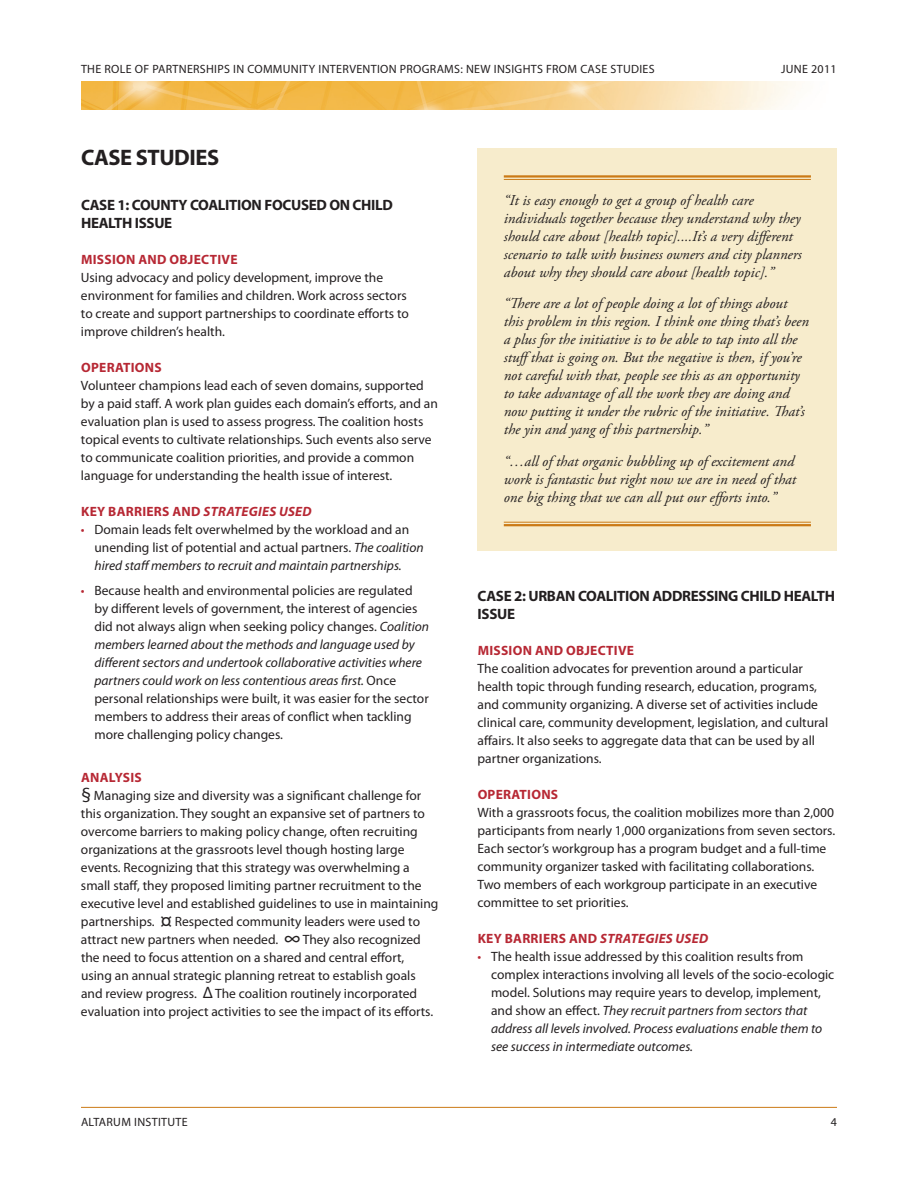
<style>
.page{position:relative;width:918px;height:1188px;background:#fff}
.page>*{position:absolute;margin:0;border:0;box-sizing:border-box;transform-origin:0 0}
.t1{font:700 22.5px "Myriad Pro";letter-spacing:-.02em;color:#231f20}
.t2{font:italic 15px/18px "Adobe Garamond Pro";color:#231f20}
.t3{font:700 15px/18px "Myriad Pro";letter-spacing:-.02em;color:#231f20}
.t4{font:13.5px/18px "Myriad Pro";color:#231f20}
.t5{font:700 13.5px "Myriad Pro";letter-spacing:.02em;color:#b72834}
.t6{font:12px "Myriad Pro";letter-spacing:.025em;color:#231f20}
.s1{font-style:italic}
.s2{color:#b72834}
.s3{font-weight:700;color:#b72834}
.s4{font-size:19.5px}
.s5{font-size:22.5px}
.s6{font-size:16.5px}
</style>
<div class="page">
<img style="left:81px;top:81px;width:715px;height:29px">
<hr style="left:81px;top:1107px;width:756px;height:1px;background:#cb7a16">
<div style="left:478px;top:148px;width:359px;height:403px;background:#f7eccc"></div>
<hr style="left:504px;top:175px;width:307px;height:3px;background:#cb7a16">
<hr style="left:504px;top:179px;width:307px;height:1px;background:#cb7a16">
<hr style="left:504px;top:522px;width:307px;height:1px;background:#cb7a16">
<hr style="left:504px;top:524px;width:307px;height:2px;background:#cb7a16">
<p class="t6" style="left:81px;top:62px;width:575px">THE ROLE OF PARTNERSHIPS IN COMMUNITY INTERVENTION PROGRAMS: NEW INSIGHTS FROM CASE STUDIES</p>
<p class="t6" style="left:781px;top:62px;width:57px">JUNE 2011</p>
<h1 class="t1" style="left:81px;top:143px;width:140px">CASE STUDIES</h1>
<p class="t3" style="left:81px;top:196px;width:70px">CASE 1: COUN</p>
<p class="t3" style="left:81px;top:196px;width:312px;text-indent:90px">TY COALITION FOCUSED ON CHILD<br>HEALTH ISSUE</p>
<p class="t5" style="left:81px;top:251px;width:158px">MISSION AND OBJECTIVE</p>
<p class="t4" style="left:81px;top:269px;width:329px">Using advocacy and policy development, improve the environment for families and children. Work across sectors to create and support partnerships to coordinate efforts to improve children’s health.</p>
<p class="t5" style="left:81px;top:359px;width:82px">OPERATIONS</p>
<p class="t4" style="left:81px;top:377px;width:358px">Volunteer champions lead each of seven domains, supported by a paid staff. A work plan guides each domain’s efforts, and an evaluation plan is used to assess progress. The coalition hosts topical events to cultivate relationships. Such events also serve to communicate coalition priorities, and provide a common language for understanding the health issue of interest.</p>
<p class="t5" style="left:81px;top:503px;width:232px">KEY BARRIERS AND <span class="s1">STRATEGIES USED</span></p>
<p class="t4" style="left:94px;top:521px;width:331px;text-indent:-14px"><span class="s2">•</span> Domain leads felt overwhelmed by the workload and an unending list of potential and actual partners. <span class="s1">The coalition hired staff members to recruit and maintain partnerships.</span></p>
<p class="t4" style="left:94px;top:581px;width:336px;text-indent:-14px"><span class="s2">•</span> Because health and environmental policies are regulated by different levels of government, the interest of agencies did not always align when seeking policy changes. <span class="s1">Coalition members learned about the methods and language used by different sectors and undertook collaborative activities where partners could work on less contentious areas first.</span> Once personal relationships were built, it was easier for the sector members to address their areas of conflict when tackling more challenging policy changes.</p>
<p class="t4" style="left:81px;top:768px;width:359px"><span class="s3">ANALYSIS<br></span><span class="s4">§</span> Managing size and diversity was a significant challenge for this organization. They sought an expansive set of partners to overcome barriers to making policy change, often recruiting organizations at the grassroots level though hosting large events. Recognizing that this strategy was overwhelming a small staff, they proposed limiting partner recruitment to the executive level and established guidelines to use in maintaining partnerships. <span class="s5">¤</span> Respected community leaders were used to attract new partners when needed. <span class="s5">∞</span> They also recognized the need to focus attention on a shared and central effort, using an annual strategic planning retreat to establish goals and review progress. <span class="s6">Δ</span> The coalition routinely incorporated evaluation into project activities to see the impact of its efforts.</p>
<p class="t2" style="left:504px;top:191px;width:300px">“It is easy enough to get a group of health care individuals together because they understand why they should care about [health topic]....It’s a very different scenario to talk with business owners and city planners about why they should care about [health topic].”</p>
<p class="t2" style="left:504px;top:295px;width:307px">“There are a lot of people doing a lot of things about this problem in this region. I think one thing that’s been a plus for the initiative is to be able to tap into all the stuffthat is going on. But the negative is then, if you’re not careful with that, people see this as an opportunity to take advantage of all the work they are doing and now putting it under the rubric of the initiative. That’s the yin and yang of this partnership.”</p>
<p class="t2" style="left:504px;top:452px;width:294px">“…all of that organic bubbling up of excitement and work is fantastic but right now we are in need of that one big thing that we can all put our efforts into.”</p>
<p class="t3" style="left:478px;top:586px;width:359px">CASE 2: URBAN COALITION ADDRESSING CHILD HEALTH<br>ISSUE</p>
<p class="t5" style="left:478px;top:641px;width:158px">MISSION AND OBJECTIVE</p>
<p class="t4" style="left:478px;top:659px;width:352px">The coalition advocates for prevention around a particular health topic through funding research, education, programs, and community organizing. A diverse set of activities include clinical care, community development, legislation, and cultural affairs. It also seeks to aggregate data that can be used by all partner organizations.</p>
<p class="t5" style="left:478px;top:785px;width:82px">OPERATIONS</p>
<p class="t4" style="left:478px;top:803px;width:359px">With a grassroots focus, the coalition mobilizes more than 2,000 participants from nearly 1,000 organizations from seven sectors.<br>Each sector’s workgroup has a program budget and a full-time community organizer tasked with facilitating collaborations.<br>Two members of each workgroup participate in an executive committee to set priorities.</p>
<p class="t5" style="left:478px;top:929px;width:232px">KEY BARRIERS AND <span class="s1">STRATEGIES USED</span></p>
<p class="t4" style="left:491px;top:947px;width:345px;text-indent:-14px"><span class="s2">•</span> The health issue addressed by this coalition results from complex interactions involving all levels of the socio-ecologic model. Solutions may require years to develop, implement, and show an effect. <span class="s1">They recruit partners from sectors that address all levels involved. Process evaluations enable them to see success in intermediate outcomes.</span></p>
<p class="t6" style="left:81px;top:1115px;width:108px">ALTARUM INSTITUTE</p>
<p class="t6" style="left:831px;top:1115px;width:8px">4</p>
</div>
